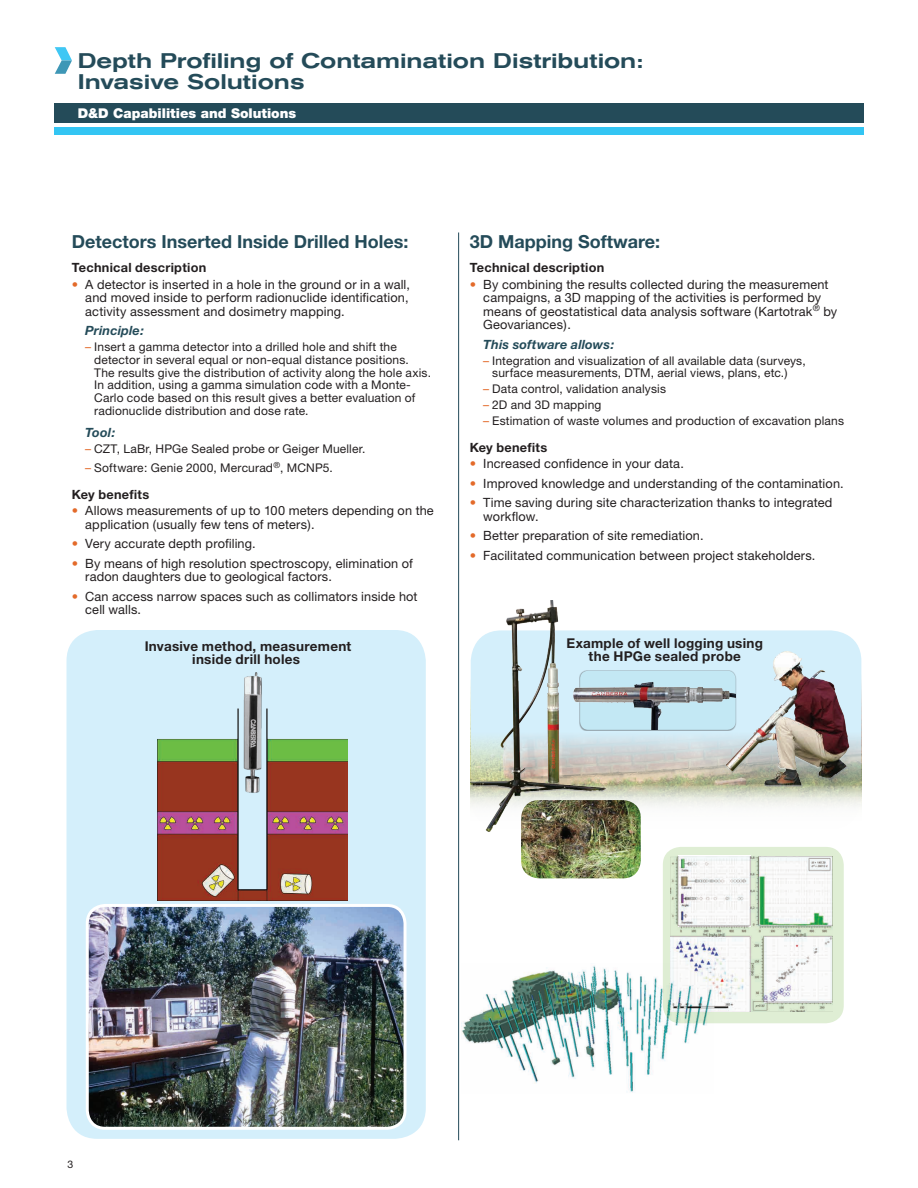
<style>
.page{position:relative;width:918px;height:1188px;background:#fff}
.page>*{position:absolute;margin:0;border:0;box-sizing:border-box;transform-origin:0 0}
.ADVISOR_-_Title{font:500 expanded 21px/21px "Akzidenz Grotesk BQ";letter-spacing:-.005em;color:#244b59}
.ADVISOR_-_body_head{font:700 18px "Helvetica Neue";color:#244b59}
.t1{font:700 13.5px/13.5px "Helvetica Neue";letter-spacing:.02em;color:#231f20;text-align:center}
.ADVISOR_-_body_head-2{font:900 13.5px "Helvetica Neue";color:#fff}
.t2{font:12.75px/13.5px "Helvetica Neue";letter-spacing:.01em;color:#231f20}
.ADVISOR_-_bullets{font:700 12.75px "Helvetica Neue";letter-spacing:.02em;color:#231f20}
.ADVISOR_-_bullets-2{font:italic 700 12.75px "Helvetica Neue";letter-spacing:.01em;color:#244b59}
.t3{font:12px/12.8px "Helvetica Neue";letter-spacing:.015em;color:#231f20}
.t4{font:10.5px "Helvetica Neue";color:#231f20}
.s1{color:#e36a2a}
</style>
<div class="page">
<div style="left:663px;top:847px;width:181px;height:176px;background:#dfeed4;border-radius:18px"></div>
<hr style="left:458px;top:232px;width:1px;height:908px;background:#244b59">
<div style="left:67px;top:630px;width:359px;height:509px;background:#d4effb;border-radius:31px"></div>
<img style="left:87px;top:908px;width:316px;height:218px">
<div style="left:86px;top:904px;width:321px;height:226px;border:3px solid #fff;border-radius:18px"></div>
<img style="left:157px;top:672px;width:191px;height:228px">
<img style="left:471px;top:600px;width:390px;height:232px">
<img style="left:471px;top:630px;width:390px;height:200px;border-radius:31px">
<div style="left:579px;top:670px;width:158px;height:61px;background:#231f20;opacity:.4"></div>
<div style="left:580px;top:671px;width:156px;height:59px;background:#c3e8f4;border-radius:8px"></div>
<img style="left:570px;top:678px;width:166px;height:52px">
<img style="left:521px;top:800px;width:120px;height:78px">
<div style="left:678px;top:855px;width:72px;height:71px;background:#ecf1f1"></div>
<img style="left:670px;top:857px;width:162px;height:155px">
<img style="left:462px;top:963px;width:251px;height:129px">
<div style="left:54px;top:104px;width:810px;height:19px;background:#244b59"></div>
<div style="left:54px;top:128px;width:810px;height:7px;background:#33c5f3"></div>
<svg style="left:55px;top:47px;width:17px;height:27px"></svg>
<p class="ADVISOR_-_Title" style="left:78px;top:51px;width:567px">Depth Profiling of Contamination Distribution:<br>Invasive Solutions</p>
<p class="ADVISOR_-_body_head-2" style="left:78px;top:105px;width:220px">D&amp;D Capabilities and Solutions</p>
<p class="ADVISOR_-_body_head" style="left:72px;top:230px;width:338px">Detectors Inserted Inside Drilled Holes:</p>
<p class="ADVISOR_-_body_head" style="left:470px;top:230px;width:192px">3D Mapping Software:</p>
<p class="ADVISOR_-_bullets" style="left:72px;top:260px;width:136px">Technical description</p>
<p class="t2" style="left:85px;top:277px;width:326px;text-align:justify;text-indent:-14px"><span class="s1">•</span> A detector is inserted in a hole in the ground or in a wall, and moved inside to perform radionuclide identification, activity assessment and dosimetry mapping.</p>
<p class="ADVISOR_-_bullets-2" style="left:85px;top:323px;width:60px">Principle:</p>
<p class="t3" style="left:94px;top:340px;width:338px;text-indent:-9px"><span class="s1">–</span> Insert a gamma detector into a drilled hole and shift the detector in several equal or non-equal distance positions.<br>The results give the distribution of activity along the hole axis.<br>In addition, using a gamma simulation code with a Monte-Carlo code based on this result gives a better evaluation of radionuclide distribution and dose rate.</p>
<p class="ADVISOR_-_bullets-2" style="left:85px;top:425px;width:32px">Tool:</p>
<p class="t3" style="left:85px;top:442px;width:282px"><span class="s1">–</span> CZT, LaBr, HPGe Sealed probe or Geiger Mueller.</p>
<p class="t3" style="left:85px;top:461px;width:249px"><span class="s1">–</span> Software: Genie 2000, Mercurad<sup>®</sup>, MCNP5.</p>
<p class="ADVISOR_-_bullets" style="left:72px;top:486px;width:79px">Key benefits</p>
<p class="t2" style="left:85px;top:504px;width:350px;text-indent:-14px"><span class="s1">•</span> Allows measurements of up to 100 meters depending on the application (usually few tens of meters).</p>
<p class="t2" style="left:72px;top:537px;width:185px"><span class="s1">•</span> Very accurate depth profiling.</p>
<p class="t2" style="left:85px;top:556px;width:329px;text-indent:-14px"><span class="s1">•</span> By means of high resolution spectroscopy, elimination of radon daughters due to geological factors.</p>
<p class="t2" style="left:85px;top:589px;width:334px;text-indent:-14px"><span class="s1">•</span> Can access narrow spaces such as collimators inside hot cell walls.</p>
<p class="ADVISOR_-_bullets" style="left:470px;top:260px;width:136px">Technical description</p>
<p class="t2" style="left:483px;top:277px;width:355px;text-indent:-14px"><span class="s1">•</span> By combining the results collected during the measurement campaigns, a 3D mapping of the activities is performed by means of geostatistical data analysis software (Kartotrak<sup>®</sup> by Geovariances).</p>
<p class="ADVISOR_-_bullets-2" style="left:483px;top:336px;width:132px">This software allows:</p>
<p class="t3" style="left:492px;top:354px;width:315px;text-indent:-9px"><span class="s1">–</span> Integration and visualization of all available data (surveys, surface measurements, DTM, aerial views, plans, etc.)</p>
<p class="t3" style="left:483px;top:382px;width:184px"><span class="s1">–</span> Data control, validation analysis</p>
<p class="t3" style="left:483px;top:398px;width:120px"><span class="s1">–</span> 2D and 3D mapping</p>
<p class="t3" style="left:483px;top:414px;width:362px"><span class="s1">–</span> Estimation of waste volumes and production of excavation plans</p>
<p class="ADVISOR_-_bullets" style="left:470px;top:439px;width:79px">Key benefits</p>
<p class="t2" style="left:470px;top:457px;width:216px"><span class="s1">•</span> Increased confidence in your data.</p>
<p class="t2" style="left:470px;top:476px;width:375px"><span class="s1">•</span> Improved knowledge and understanding of the contamination.</p>
<p class="t2" style="left:483px;top:496px;width:351px;text-indent:-14px"><span class="s1">•</span> Time saving during site characterization thanks to integrated workflow.</p>
<p class="t2" style="left:470px;top:529px;width:235px"><span class="s1">•</span> Better preparation of site remediation.</p>
<p class="t2" style="left:470px;top:548px;width:347px"><span class="s1">•</span> Facilitated communication between project stakeholders.</p>
<p class="t1" style="left:145px;top:639px;width:208px">Invasive method, measurement inside drill holes</p>
<p class="t4" style="left:67px;top:1158px;width:7px">3</p>
<p class="t1" style="left:567px;top:636px;width:198px">Example of well logging using the HPGe sealed probe</p>
</div>
